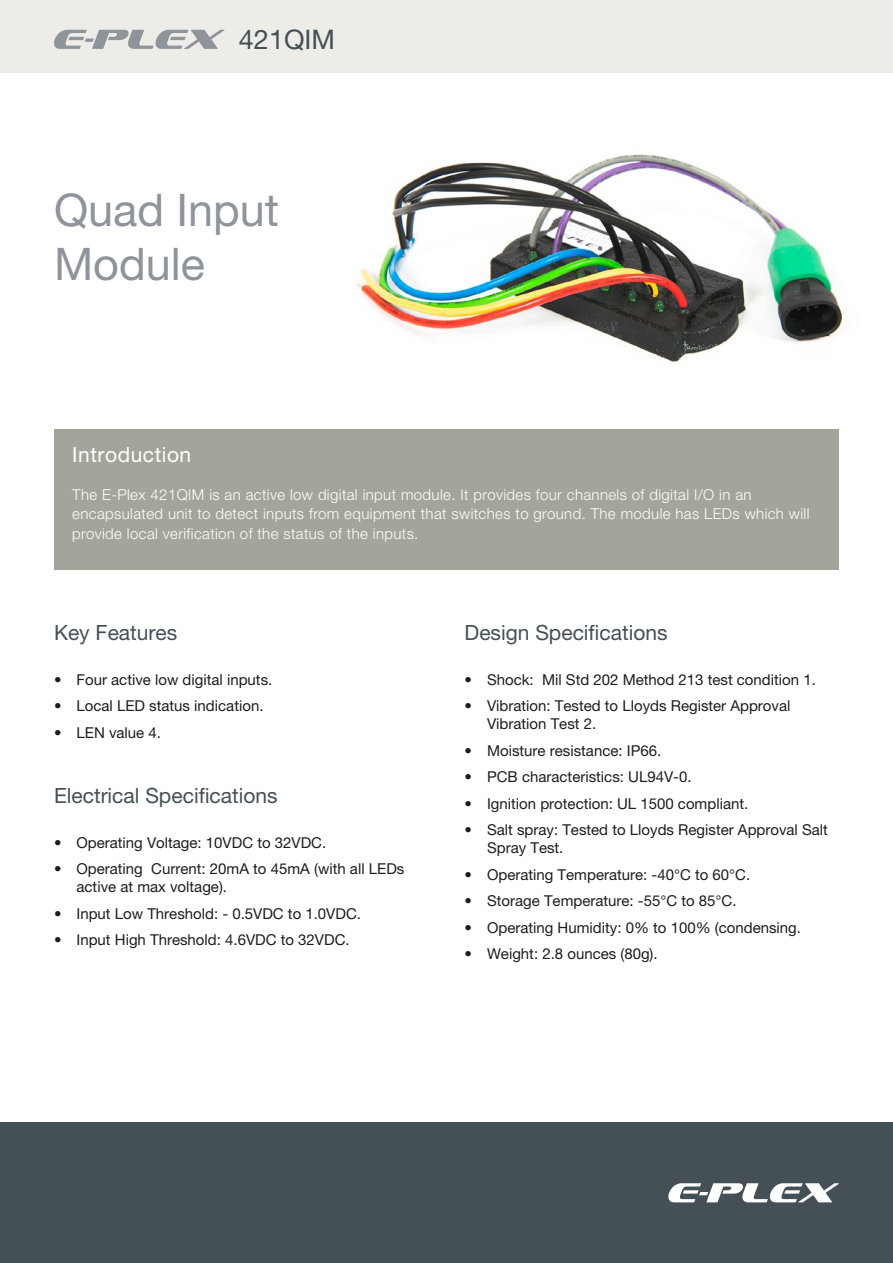
<style>
.page{position:relative;width:893px;height:1263px;background:#fff}
.page>*{position:absolute;margin:0;border:0;box-sizing:border-box;transform-origin:0 0}
.t1{font:45px/54px "Helvetica Neue LT Pro";color:#8f949b}
.t2{font:27px "Helvetica Neue LT Pro";color:#445055}
.t3{font:21px "Helvetica Neue LT Pro";color:#445055}
.t4{font:21px "Helvetica Neue LT Pro";letter-spacing:.025em;color:#fff}
.t5{font:15px/18px "Helvetica Neue LT Pro";color:#1d1d1b}
.t6{font:300 15px/19.5px "Helvetica Neue LT Pro";letter-spacing:.025em;color:#fff}
</style>
<div class="page">
<div style="left:0;top:0;width:893px;height:72px;background:#edece8"></div>
<svg style="left:54px;top:30px;width:171px;height:19px"></svg>
<div style="left:0;top:1123px;width:893px;height:140px;background:#445055"></div>
<svg style="left:668px;top:1183px;width:171px;height:19px"></svg>
<div style="left:54px;top:429px;width:785px;height:140px;background:#a2a599"></div>
<img style="left:356px;top:154px;width:490px;height:209px">
<h2 class="t2" style="left:239px;top:23px;width:98px">421QIM</h2>
<h1 class="t1" style="left:54px;top:183px;width:227px">Quad Input<br>Module</h1>
<h3 class="t4" style="left:72px;top:442px;width:120px">Introduction</h3>
<p class="t6" style="left:72px;top:484px;width:739px">The E-Plex 421QIM is an active low digital input module. It provides four channels of digital I/O in an encapsulated unit to detect inputs from equipment that switches to ground. The module has LEDs which will provide local verification of the status of the inputs.</p>
<h3 class="t3" style="left:54px;top:620px;width:125px">Key Features</h3>
<p class="t5" style="left:54px;top:670px;width:220px">• Four active low digital inputs.</p>
<p class="t5" style="left:54px;top:697px;width:211px">• Local LED status indication.</p>
<p class="t5" style="left:54px;top:723px;width:108px">• LEN value 4.</p>
<h3 class="t3" style="left:54px;top:783px;width:225px">Electrical Specifications</h3>
<p class="t5" style="left:54px;top:833px;width:274px">• Operating Voltage: 10VDC to 32VDC.</p>
<p class="t5" style="left:76px;top:859px;width:329px;text-indent:-22px">• Operating Current: 20mA to 45mA (with all LEDs active at max voltage).</p>
<p class="t5" style="left:54px;top:904px;width:309px">• Input Low Threshold: - 0.5VDC to 1.0VDC.</p>
<p class="t5" style="left:54px;top:930px;width:297px">• Input High Threshold: 4.6VDC to 32VDC.</p>
<h3 class="t3" style="left:465px;top:620px;width:205px">Design Specifications</h3>
<p class="t5" style="left:465px;top:670px;width:353px">• Shock: Mil Std 202 Method 213 test condition 1.</p>
<p class="t5" style="left:487px;top:697px;width:305px;text-indent:-22px">• Vibration: Tested to Lloyds Register Approval<br>Vibration Test 2.</p>
<p class="t5" style="left:465px;top:741px;width:198px">• Moisture resistance: IP66.</p>
<p class="t5" style="left:465px;top:768px;width:228px">• PCB characteristics: UL94V-0.</p>
<p class="t5" style="left:465px;top:794px;width:285px">• Ignition protection: UL 1500 compliant.</p>
<p class="t5" style="left:487px;top:821px;width:342px;text-indent:-22px">• Salt spray: Tested to Lloyds Register Approval Salt<br>Spray Test.</p>
<p class="t5" style="left:465px;top:865px;width:287px">• Operating Temperature: -40°C to 60°C.</p>
<p class="t5" style="left:465px;top:892px;width:274px">• Storage Temperature: -55°C to 85°C.</p>
<p class="t5" style="left:465px;top:918px;width:338px">• Operating Humidity: 0% to 100% (condensing.</p>
<p class="t5" style="left:465px;top:945px;width:195px">• Weight: 2.8 ounces (80g).</p>
</div>
